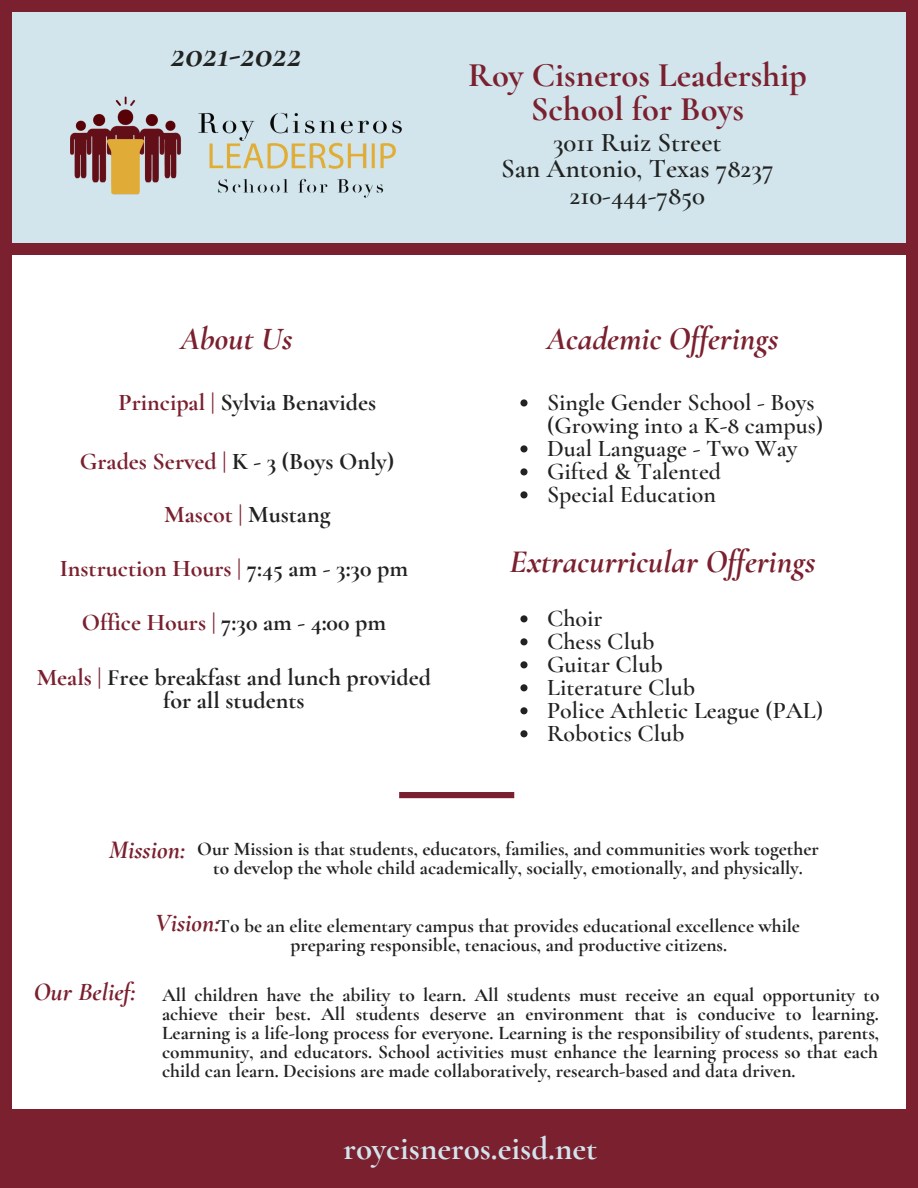
<style>
.page{position:relative;width:918px;height:1188px;background:#fff}
.page>*{position:absolute;margin:0;border:0;box-sizing:border-box;transform-origin:0 0}
.t1{font:italic 700 39px "Cormorant Garamond";color:#212321}
.t2{font:700 34.5px/34.3px "Cormorant Garamond";color:#7a202e;text-align:center}
.t3{font:italic 700 33px "Cormorant Garamond";color:#7a202e}
.t4{font:700 33px "Cormorant Garamond";color:#d2e4ec}
.t5{font:600 27px/26.5px "Cormorant Garamond";color:#212321;text-align:center}
.t6{font:italic 700 25.8px "Cormorant Garamond";color:#7a202e}
.t7{font:600 24px/23px "Cormorant Garamond";color:#212321}
.t8{font:700 24px/23px "Cormorant Garamond";color:#212321;text-align:center}
.t9{font:700 24px "Cormorant Garamond";color:#7a202e}
.t10{font:700 19.35px/19px "Cormorant Garamond";color:#212321;text-align:center}
.s1{color:#7a202e}
.s2{color:#212321}
</style>
<div class="page">
<div style="left:10px;top:10px;width:902px;height:233px;background:#d2e4ec"></div>
<div style="left:0;top:0;width:11px;height:1188px;background:#7a202e"></div>
<div style="left:907px;top:0;width:11px;height:1188px;background:#7a202e"></div>
<div style="left:0;top:1109px;width:918px;height:79px;background:#7a202e"></div>
<div style="left:0;top:0;width:918px;height:11px;background:#7a202e"></div>
<div style="left:0;top:243px;width:918px;height:11px;background:#7a202e"></div>
<svg style="left:399px;top:792px;width:115px;height:6px"></svg>
<img style="left:70px;top:96px;width:332px;height:102px">
<svg style="left:520px;top:399px;width:8px;height:7px"></svg>
<svg style="left:520px;top:445px;width:8px;height:7px"></svg>
<svg style="left:520px;top:468px;width:8px;height:7px"></svg>
<svg style="left:520px;top:491px;width:8px;height:7px"></svg>
<svg style="left:520px;top:615px;width:8px;height:7px"></svg>
<svg style="left:520px;top:638px;width:8px;height:7px"></svg>
<svg style="left:520px;top:661px;width:8px;height:7px"></svg>
<svg style="left:520px;top:684px;width:8px;height:7px"></svg>
<svg style="left:520px;top:707px;width:8px;height:7px"></svg>
<svg style="left:520px;top:730px;width:8px;height:7px"></svg>
<h1 class="t1" style="left:171px;top:30px;width:132px">2021-2022</h1>
<h2 class="t2" style="left:468px;top:57px;width:340px">Roy Cisneros Leadership<br>School for Boys</h2>
<h3 class="t5" style="left:501px;top:129px;width:274px">3011 Ruiz Street<br>San Antonio, Texas 78237<br>210-444-7850</h3>
<h3 class="t3" style="left:180px;top:319px;width:114px">About Us</h3>
<p class="t8" style="left:119px;top:391px;width:259px"><span class="s1">Principal |</span> Sylvia Benavides</p>
<p class="t9" style="left:80px;top:447px;width:316px">Grades Served | <span class="s2">K - 3 (Boys Only)</span></p>
<p class="t9" style="left:164px;top:500px;width:168px">Mascot | <span class="s2">Mustang</span></p>
<p class="t9" style="left:60px;top:553px;width:350px">Instruction Hours | <span class="s2">7:45 am - 3:30 pm</span></p>
<p class="t8" style="left:82px;top:611px;width:306px"><span class="s1">Office Hours |</span> 7:30 am - 4:00 pm</p>
<p class="t8" style="left:37px;top:666px;width:396px"><span class="s1">Meals |</span> Free breakfast and lunch provided for all students</p>
<h3 class="t3" style="left:546px;top:319px;width:234px">Academic Offerings</h3>
<p class="t7" style="left:547px;top:391px;width:278px">Single Gender School - Boys (Growing into a K-8 campus)<br>Dual Language - Two Way<br>Gifted &amp; Talented<br>Special Education</p>
<h3 class="t3" style="left:510px;top:541px;width:308px">Extracurricular Offerings</h3>
<p class="t7" style="left:547px;top:607px;width:278px">Choir<br>Chess Club<br>Guitar Club<br>Literature Club<br>Police Athletic League (PAL)<br>Robotics Club</p>
<h3 class="t6" style="left:109px;top:834px;width:78px">Mission:</h3>
<p class="t10" style="left:197px;top:840px;width:623px">Our Mission is that students, educators, families, and communities work together to develop the whole child academically, socially, emotionally, and physically.</p>
<h3 class="t6" style="left:34px;top:976px;width:104px">Our Belief:</h3>
<h3 class="t6" style="left:155px;top:907px;width:66px">Vision:</h3>
<p class="t10" style="left:218px;top:916px;width:584px">To be an elite elementary campus that provides educational excellence while preparing responsible, tenacious, and productive citizens.</p>
<p class="t10" style="left:162px;top:985px;width:719px;text-align:justify">All children have the ability to learn. All students must receive an equal opportunity to achieve their best. All students deserve an environment that is conducive to learning.<br>Learning is a life-long process for everyone. Learning is the responsibility of students, parents, community, and educators. School activities must enhance the learning process so that each child can learn. Decisions are made collaboratively, research-based and data driven.</p>
<h3 class="t4" style="left:344px;top:1129px;width:255px">roycisneros.eisd.net</h3>
</div>
